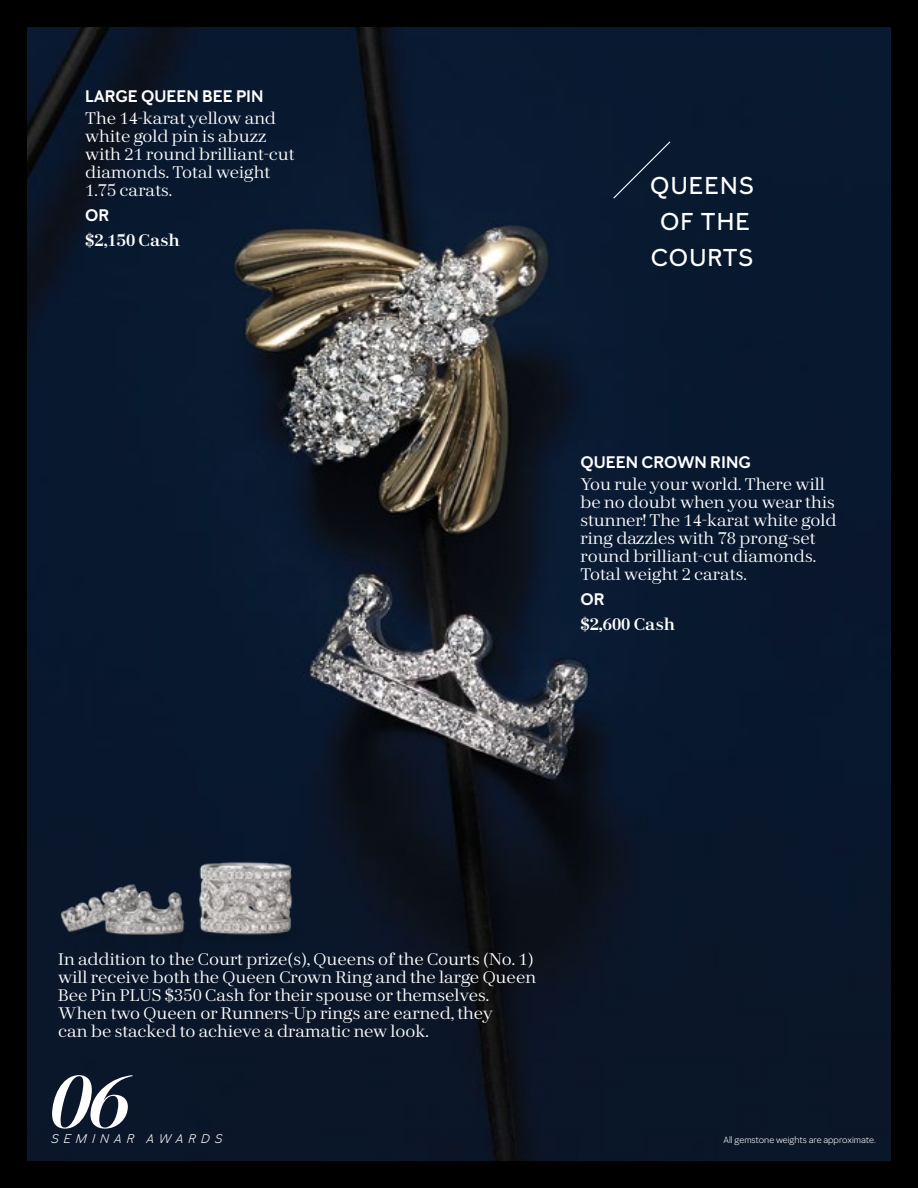
<style>
.page{position:relative;width:918px;height:1188px;background:#000}
.page>*{position:absolute;margin:0;border:0;box-sizing:border-box;transform-origin:0 0}
.t1{font:73.2px "Mary Kay Serif 060 Sem Bd Ita";color:#fff}
.Body_Copy{font:500 24px/36px "Mary Kay Sans";letter-spacing:.05em;color:#fff;text-align:center}
.t2{font:16.5px/18px "Mary Kay Serif 010";color:#fff}
.t3{font:600 16.5px "Mary Kay Sans";color:#fff}
.t4{font:600 16.5px "Mary Kay Serif 010";color:#fff}
.t5{font:italic 12.45px "Mary Kay Sans";letter-spacing:.405em;color:#fff}
.t6{font:9px "Mary Kay Sans";color:#fff}
</style>
<div class="page">
<img style="left:27px;top:27px;width:864px;height:1134px">
<div style="left:612px;top:140px;width:60px;height:60px;background:#091930"></div>
<img style="left:54px;top:850px;width:143px;height:130px">
<img style="left:185px;top:855px;width:120px;height:91px">
<p class="t3" style="left:85px;top:86px;width:180px">LARGE QUEEN BEE PIN</p>
<p class="t2" style="left:85px;top:109px;width:211px">The 14-karat yellow and white gold pin is abuzz with 21 round brilliant-cut diamonds. Total weight<br>1.75 carats.</p>
<p class="t3" style="left:85px;top:205px;width:26px">OR</p>
<p class="t4" style="left:85px;top:230px;width:96px">$2,150 Cash</p>
<p class="Body_Copy" style="left:650px;top:167px;width:105px">QUEENS<br>OF THE<br>COURTS</p>
<p class="t3" style="left:580px;top:452px;width:172px">QUEEN CROWN RING</p>
<p class="t2" style="left:580px;top:475px;width:257px">You rule your world. There will be no doubt when you wear this stunner! The 14-karat white gold ring dazzles with 78 prong-set round brilliant-cut diamonds.<br>Total weight 2 carats.</p>
<p class="t3" style="left:580px;top:589px;width:26px">OR</p>
<p class="t4" style="left:580px;top:614px;width:96px">$2,600 Cash</p>
<p class="t2" style="left:58px;top:950px;width:479px">In addition to the Court prize(s), Queens of the Courts (No. 1) will receive both the Queen Crown Ring and the large Queen Bee Pin PLUS $350 Cash for their spouse or themselves.<br>When two Queen or Runners-Up rings are earned, they<br>can be stacked to achieve a dramatic new look.</p>
<h1 class="t1" style="left:51px;top:1054px;width:82px">06</h1>
<p class="t5" style="left:51px;top:1131px;width:173px">SEMINAR AWARDS</p>
<p class="t6" style="left:724px;top:1134px;width:154px">All gemstone weights are approximate.</p>
</div>
